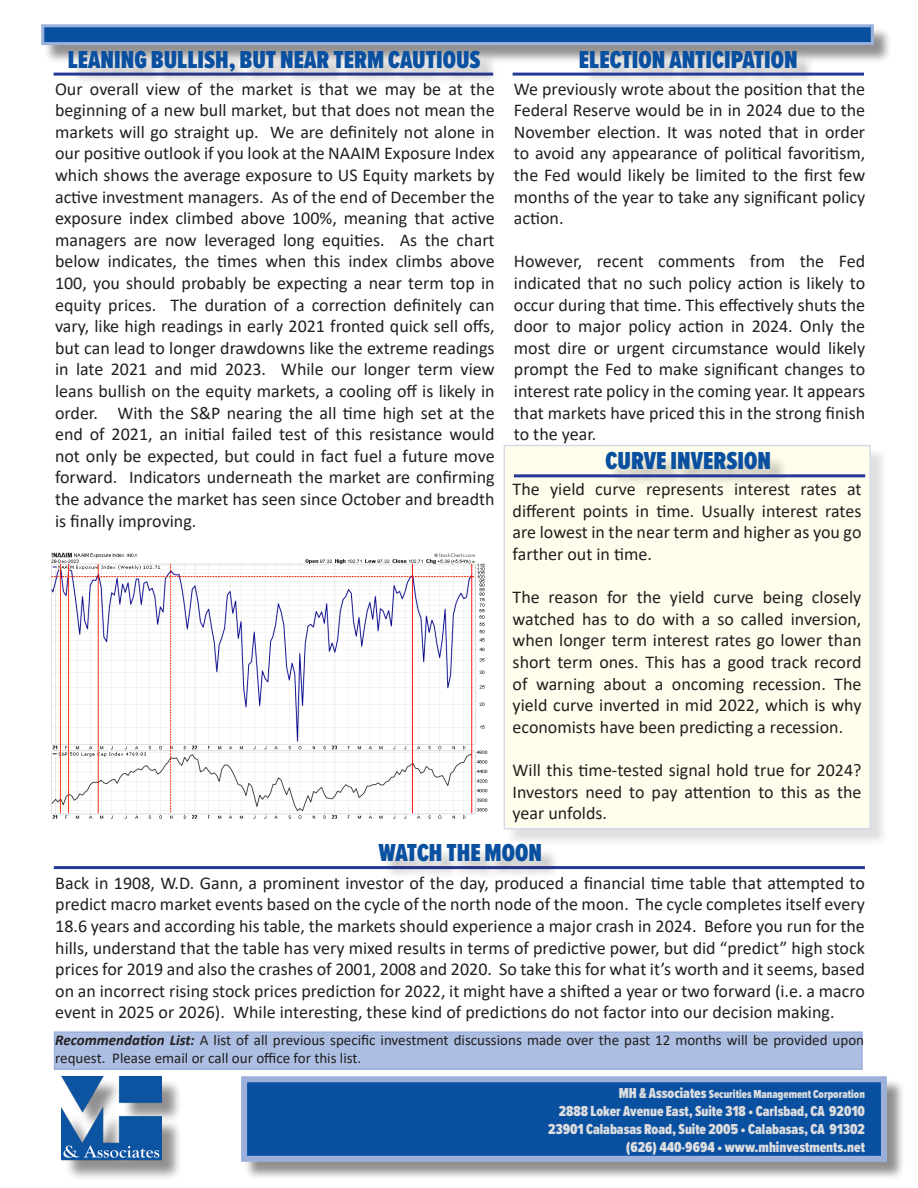
<style>
.page{position:relative;width:918px;height:1188px;background:#fff}
.page>*{position:absolute;margin:0;border:0;box-sizing:border-box;transform-origin:0 0}
.Headline{font:900 25.5px "Proxima Nova Ex Cn";color:#0a50a0}
.t1{font:18px/21.6px "Calibri";color:#231f20;text-align:justify}
.t2{font:15px/18px "Calibri";color:#231f20}
.Subhead_1{font:900 15px "Proxima Nova Ex Cn";color:#dcdddf}
.Subhead_1-2{font:900 12px "Proxima Nova Ex Cn";color:#dcdddf}
.s1{font-weight:700;font-style:italic}
.s2{font-size:15px}
</style>
<div class="page">
<div style="left:54px;top:1031px;width:809px;height:39px;background:#acbee1;border:2px solid #9bb1db"></div>
<div style="left:243px;top:1079px;width:662px;height:101px;background:#231f20;opacity:.5"></div>
<div style="left:241px;top:1076px;width:646px;height:86px;background:#0a50a0;border:6px solid #9bb1db"></div>
<div style="left:44px;top:27px;width:849px;height:37px;background:#231f20;opacity:.5"></div>
<div style="left:41px;top:24px;width:833px;height:21px;background:#0a50a0;border:3px solid #9bb1db"></div>
<div style="left:65px;top:1079px;width:118px;height:102px;background:#231f20;opacity:.5"></div>
<img style="left:62px;top:1076px;width:100px;height:86px">
<hr style="left:54px;top:73px;width:439px;height:3px;background:#263996">
<div style="left:71px;top:53px;width:428px;height:36px;background:#231f20;opacity:.26"></div>
<hr style="left:54px;top:866px;width:811px;height:3px;background:#263996">
<div style="left:506px;top:447px;width:382px;height:400px;background:#231f20;opacity:.75"></div>
<div style="left:504px;top:445px;width:367px;height:384px;background:#fffdeb"></div>
<img style="left:51px;top:552px;width:437px;height:267px">
<div style="left:382px;top:847px;width:178px;height:33px;background:#231f20;opacity:.26"></div>
<div style="left:582px;top:53px;width:233px;height:33px;background:#231f20;opacity:.26"></div>
<div style="left:609px;top:455px;width:180px;height:33px;background:#231f20;opacity:.26"></div>
<hr style="left:513px;top:73px;width:351px;height:3px;background:#263996">
<hr style="left:514px;top:474px;width:351px;height:3px;background:#263996">
<p class="Headline" style="left:68px;top:41px;width:414px">LEANING BULLISH, BUT NEAR TERM CAUTIOUS</p>
<p class="t1" style="left:55px;top:77px;width:441px">Our overall view of the market is that we may be at the beginning of a new bull market, but that does not mean the markets will go straight up. We are definitely not alone in our positive outlook if you look at the NAAIM Exposure Index which shows the average exposure to US Equity markets by active investment managers. As of the end of December the exposure index climbed above 100%, meaning that active managers are now leveraged long equities. As the chart below indicates, the times when this index climbs above 100, you should probably be expecting a near term top in equity prices. The duration of a correction definitely can vary, like high readings in early 2021 fronted quick sell offs, but can lead to longer drawdowns like the extreme readings in late 2021 and mid 2023. While our longer term view leans bullish on the equity markets, a cooling off is likely in order. With the S&amp;P nearing the all time high set at the end of 2021, an initial failed test of this resistance would not only be expected, but could in fact fuel a future move forward. Indicators underneath the market are confirming the advance the market has seen since October and breadth is finally improving.</p>
<p class="Headline" style="left:579px;top:41px;width:220px">ELECTION ANTICIPATION</p>
<p class="t1" style="left:514px;top:77px;width:353px">We previously wrote about the position that the Federal Reserve would be in in 2024 due to the November election. It was noted that in order to avoid any appearance of political favoritism, the Fed would likely be limited to the first few months of the year to take any significant policy action.</p>
<p class="t1" style="left:514px;top:250px;width:353px">However, recent comments from the Fed indicated that no such policy action is likely to occur during that time. This effectively shuts the door to major policy action in 2024. Only the most dire or urgent circumstance would likely prompt the Fed to make significant changes to interest rate policy in the coming year. It appears that markets have priced this in the strong finish to the year.</p>
<p class="Headline" style="left:606px;top:442px;width:167px">CURVE INVERSION</p>
<p class="t1" style="left:513px;top:478px;width:350px">The yield curve represents interest rates at different points in time. Usually interest rates are lowest in the near term and higher as you go farther out in time.</p>
<p class="t1" style="left:513px;top:586px;width:350px">The reason for the yield curve being closely watched has to do with a so called inversion, when longer term interest rates go lower than short term ones. This has a good track record of warning about a oncoming recession. The yield curve inverted in mid 2022, which is why economists have been predicting a recession.</p>
<p class="t1" style="left:513px;top:759px;width:350px">Will this time-tested signal hold true for 2024?<br>Investors need to pay attention to this as the year unfolds.</p>
<p class="Headline" style="left:379px;top:834px;width:165px">WATCH THE MOON</p>
<p class="t1" style="left:55px;top:872px;width:811px">Back in 1908, W.D. Gann, a prominent investor of the day, produced a financial time table that attempted to predict macro market events based on the cycle of the north node of the moon. The cycle completes itself every 18.6 years and according his table, the markets should experience a major crash in 2024. Before you run for the hills, understand that the table has very mixed results in terms of predictive power, but did “predict” high stock prices for 2019 and also the crashes of 2001, 2008 and 2020. So take this for what it’s worth and it seems, based on an incorrect rising stock prices prediction for 2022, it might have a shifted a year or two forward (i.e. a macro event in 2025 or 2026). While interesting, these kind of predictions do not factor into our decision making.</p>
<p class="t2" style="left:55px;top:1031px;width:810px"><span class="s1">Recommendation List:</span> A list of all previous specific investment discussions made over the past 12 months will be provided upon request. Please email or call our office for this list.</p>
<p class="Subhead_1-2" style="left:619px;top:1086px;width:248px"><span class="s2">MH &amp; Associates</span> Securities Management Corporation</p>
<p class="Subhead_1" style="left:559px;top:1100px;width:308px">2888 Loker Avenue East, Suite 318 • Carlsbad, CA 92010</p>
<p class="Subhead_1" style="left:548px;top:1118px;width:318px">23901 Calabasas Road, Suite 2005 • Calabasas, CA 91302</p>
<p class="Subhead_1" style="left:626px;top:1136px;width:241px">(626) 440-9694 • www.mhinvestments.net</p>
</div>
